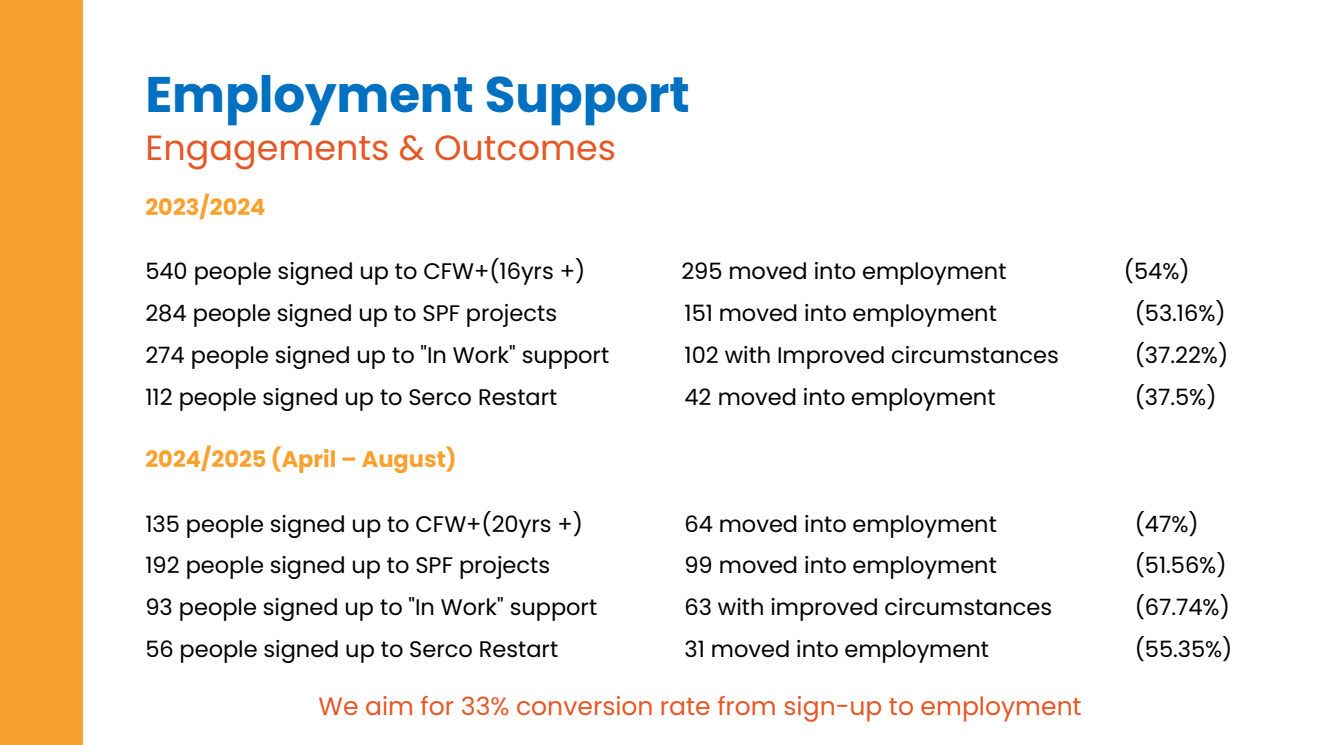
<style>
.page{position:relative;width:1324px;height:745px;background:#fff}
.page>*{position:absolute;margin:0;border:0;box-sizing:border-box;transform-origin:0 0}
.t1{font:700 50px "Poppins";letter-spacing:-.005em;color:#0070c0}
.t2{font:35px "Poppins";color:#e65726}
.t3{font:25px "Poppins";color:#e65726}
.t4{font:22.5px "Poppins";color:#000}
.t5{font:700 22.5px "Poppins";color:#f9a12f}
</style>
<div class="page">
<div style="left:0;top:0;width:82px;height:744px;background:#f9a12f"></div>
<p class="t1" style="left:145px;top:65px;width:546px">Employment Support</p>
<p class="t2" style="left:145px;top:127px;width:472px">Engagements &amp; Outcomes</p>
<p class="t5" style="left:145px;top:194px;width:122px">2023/2024</p>
<p class="t4" style="left:145px;top:258px;width:441px">540 people signed up to CFW+(16yrs +)</p>
<p class="t4" style="left:681px;top:258px;width:327px">295 moved into employment</p>
<p class="t4" style="left:1123px;top:258px;width:67px">(54%)</p>
<p class="t4" style="left:145px;top:300px;width:413px">284 people signed up to SPF projects</p>
<p class="t4" style="left:684px;top:300px;width:314px">151 moved into employment</p>
<p class="t4" style="left:1134px;top:300px;width:92px">(53.16%)</p>
<p class="t4" style="left:145px;top:341px;width:465px">274 people signed up to "In Work" support</p>
<p class="t4" style="left:684px;top:341px;width:376px">102 with Improved circumstances</p>
<p class="t4" style="left:1134px;top:341px;width:95px">(37.22%)</p>
<p class="t4" style="left:145px;top:383px;width:413px">112 people signed up to Serco Restart</p>
<p class="t4" style="left:684px;top:383px;width:312px">42 moved into employment</p>
<p class="t4" style="left:1134px;top:383px;width:83px">(37.5%)</p>
<p class="t5" style="left:145px;top:446px;width:313px">2024/2025 (April – August)</p>
<p class="t4" style="left:145px;top:510px;width:439px">135 people signed up to CFW+(20yrs +)</p>
<p class="t4" style="left:684px;top:510px;width:314px">64 moved into employment</p>
<p class="t4" style="left:1134px;top:510px;width:65px">(47%)</p>
<p class="t4" style="left:145px;top:552px;width:406px">192 people signed up to SPF projects</p>
<p class="t4" style="left:684px;top:552px;width:314px">99 moved into employment</p>
<p class="t4" style="left:1134px;top:552px;width:93px">(51.56%)</p>
<p class="t4" style="left:145px;top:594px;width:453px">93 people signed up to "In Work" support</p>
<p class="t4" style="left:684px;top:594px;width:369px">63 with improved circumstances</p>
<p class="t4" style="left:1134px;top:594px;width:97px">(67.74%)</p>
<p class="t4" style="left:145px;top:636px;width:414px">56 people signed up to Serco Restart</p>
<p class="t4" style="left:684px;top:636px;width:306px">31 moved into employment</p>
<p class="t4" style="left:1134px;top:636px;width:99px">(55.35%)</p>
<p class="t3" style="left:318px;top:691px;width:764px">We aim for 33% conversion rate from sign-up to employment</p>
</div>
